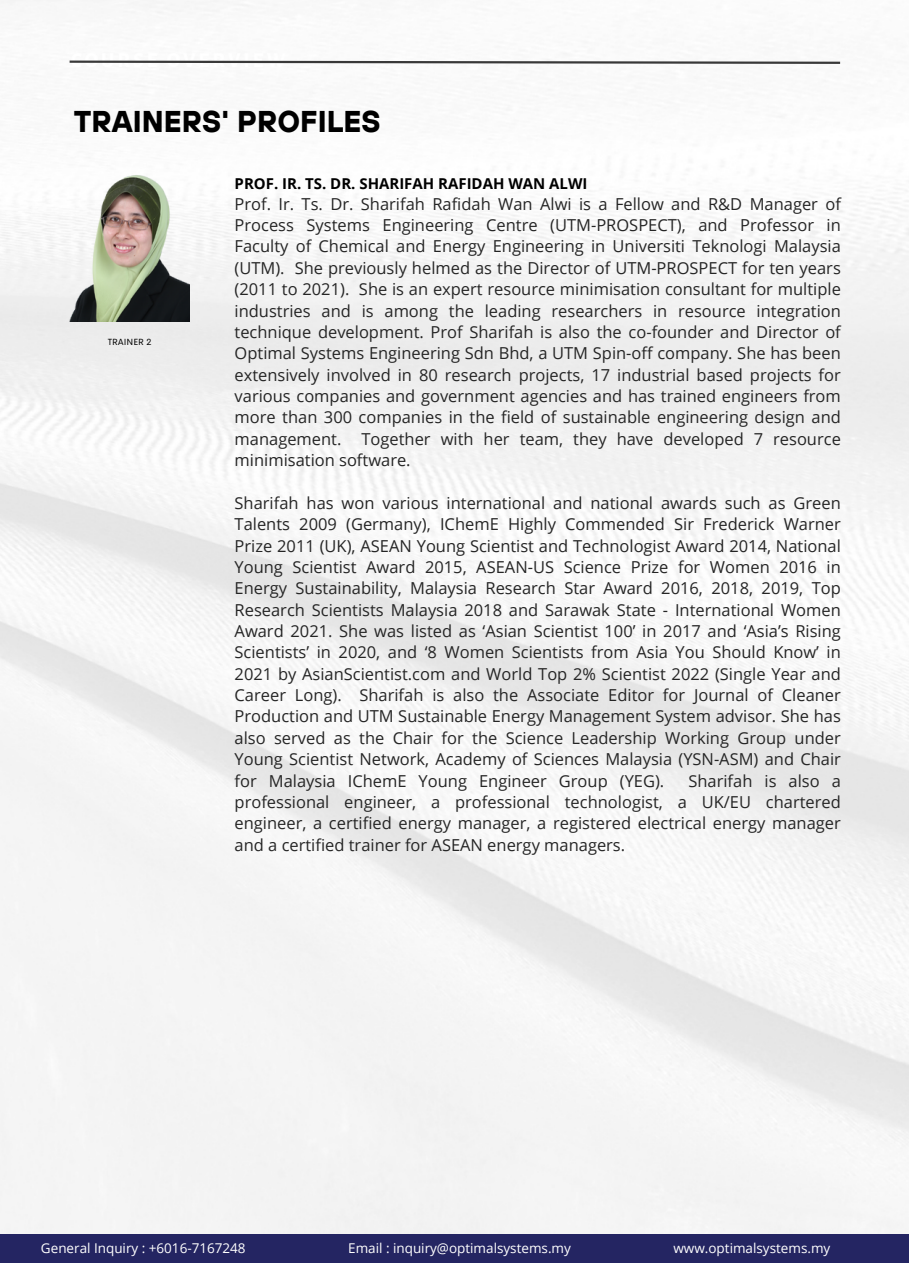
<style>
.page{position:relative;width:909px;height:1264px;background:#fff}
.page>*{position:absolute;margin:0;border:0;box-sizing:border-box;transform-origin:0 0}
.t1{font:700 30px "TT Hoves";color:#000}
.t2{font:16.5px/21.3px "Open Sans";color:#252525;text-align:justify}
.t3{font:700 15px "Open Sans";color:#000}
.t4{font:13.5px "Open Sans";color:#fff}
.t5{font:9px "Cerebri Sans";color:#000}
</style>
<div class="page">
<div style="left:0;top:1234px;width:908px;height:28px;background:#242562"></div>
<svg style="left:67px;top:59px;width:775px;height:6px"></svg>
<img style="left:70px;top:168px;width:120px;height:154px">
<p class="t1" style="left:74px;top:102px;width:308px">TRAINERS' PROFILES</p>
<p class="t5" style="left:108px;top:335px;width:45px">TRAINER 2</p>
<p class="t3" style="left:235px;top:173px;width:354px">PROF. IR. TS. DR. SHARIFAH RAFIDAH WAN ALWI</p>
<p class="t2" style="left:235px;top:193px;width:608px">Prof. Ir. Ts. Dr. Sharifah Rafidah Wan Alwi is a Fellow and R&amp;D Manager of Process Systems Engineering Centre (UTM-PROSPECT), and Professor in Faculty of Chemical and Energy Engineering in Universiti Teknologi Malaysia (UTM). She previously helmed as the Director of UTM-PROSPECT for ten years (2011 to 2021). She is an expert resource minimisation consultant for multiple industries and is among the leading researchers in resource integration technique development. Prof Sharifah is also the co-founder and Director of Optimal Systems Engineering Sdn Bhd, a UTM Spin-off company. She has been extensively involved in 80 research projects, 17 industrial based projects for various companies and government agencies and has trained engineers from more than 300 companies in the field of sustainable engineering design and management. Together with her team, they have developed 7 resource minimisation software.</p>
<p class="t2" style="left:235px;top:492px;width:608px">Sharifah has won various international and national awards such as Green Talents 2009 (Germany), IChemE Highly Commended Sir Frederick Warner Prize 2011 (UK), ASEAN Young Scientist and Technologist Award 2014, National Young Scientist Award 2015, ASEAN-US Science Prize for Women 2016 in Energy Sustainability, Malaysia Research Star Award 2016, 2018, 2019, Top Research Scientists Malaysia 2018 and Sarawak State - International Women Award 2021. She was listed as ‘Asian Scientist 100’ in 2017 and ‘Asia’s Rising Scientists’ in 2020, and ‘8 Women Scientists from Asia You Should Know’ in 2021 by AsianScientist.com and World Top 2% Scientist 2022 (Single Year and Career Long). Sharifah is also the Associate Editor for Journal of Cleaner Production and UTM Sustainable Energy Management System advisor. She has also served as the Chair for the Science Leadership Working Group under Young Scientist Network, Academy of Sciences Malaysia (YSN-ASM) and Chair for Malaysia IChemE Young Engineer Group (YEG).</p>
<p class="t2" style="left:235px;top:769px;width:608px;text-indent:454px">Sharifah is also a professional engineer, a professional technologist, a UK/EU chartered engineer, a certified energy manager, a registered electrical energy manager and a certified trainer for ASEAN energy managers.</p>
<p class="t4" style="left:41px;top:1238px;width:206px">General Inquiry : +6016-7167248</p>
<p class="t4" style="left:673px;top:1238px;width:158px">www.optimalsystems.my</p>
<p class="t4" style="left:348px;top:1238px;width:224px">Email : inquiry@optimalsystems.my</p>
</div>
